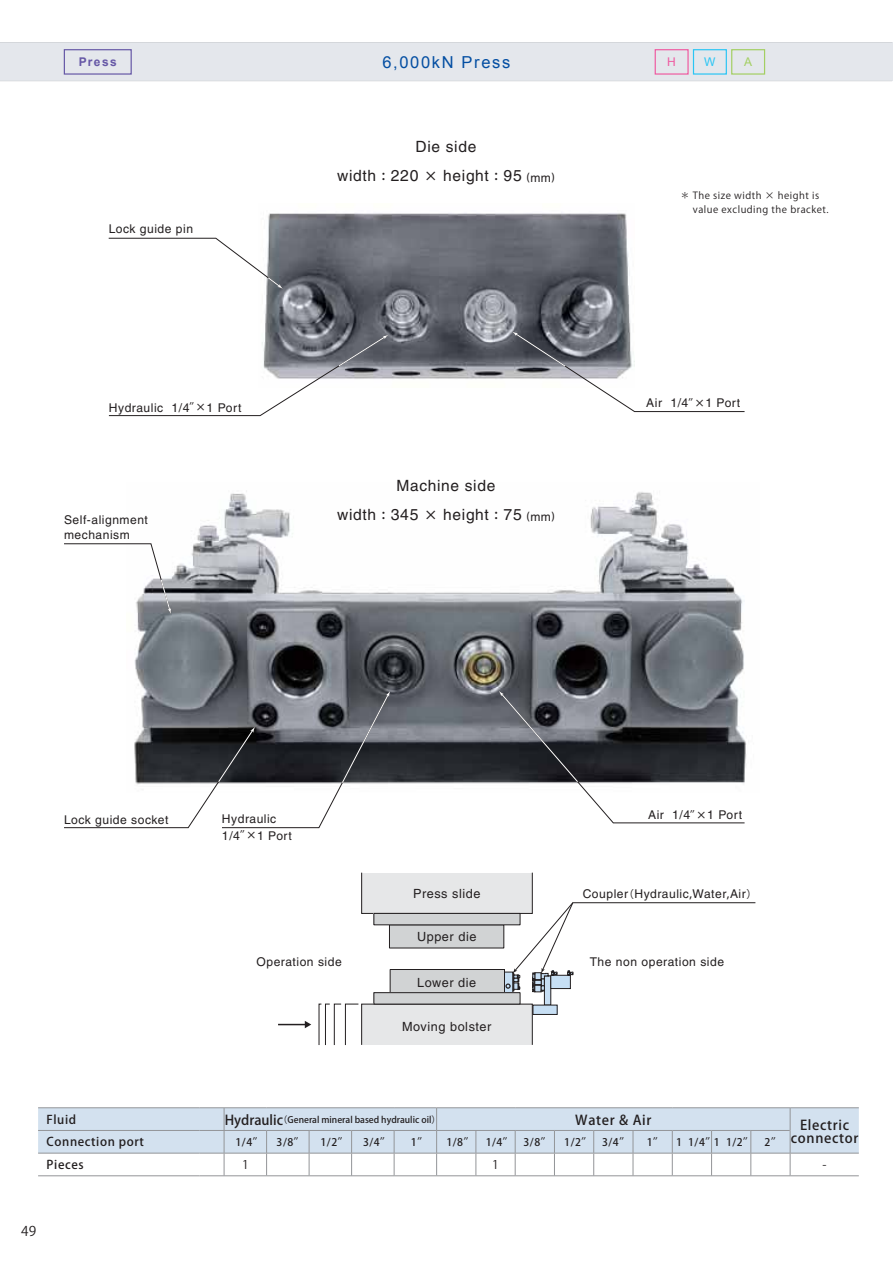
<style>
.page{position:relative;width:893px;height:1263px;background:#fff}
.page>*{position:absolute;margin:0;border:0;box-sizing:border-box;transform-origin:0 0}
.t1{font:16.5px "Arial";letter-spacing:.1em;color:#034ea2}
.t2{font:15.45px/29px "Helvetica";letter-spacing:.045em;color:#231f20;text-align:center}
.t3{font:13.5px "Koz Go Pro Medium 90 msp RKSJ H";letter-spacing:.05em;color:#231f20}
.t4{font:13.5px "Koz Go Pro Regular 90 msp RKSJ H";color:#231f20}
.t5{font:12.75px "Helvetica";letter-spacing:.045em;color:#231f20}
.t6{font:12px/16.5px "Helvetica";letter-spacing:.045em;color:#231f20}
.t7{font:12px "Koz Go Pro Medium 90 msp RKSJ H";letter-spacing:.05em;color:#231f20}
.t8{font:700 12px "Arial";letter-spacing:.12em;color:#6658a6}
.t9{font:12px "Koz Go Pro Regular 90 msp RKSJ H";color:#231f20}
.t10{font:12px "Arial";color:#ef5ba1}
.t11{font:12px "Arial";color:#2ac5f4}
.t12{font:12px "Arial";color:#a3cf62}
.t13{font:10.5px "Koz Go Pro Medium 90 msp RKSJ H";color:#231f20}
.t14{font:9.75px/13.5px "Koz Go Pro Regular 90 msp RKSJ H";letter-spacing:.05em;color:#231f20}
.t15{font:9px "Koz Go Pro Medium 90 msp RKSJ H";color:#231f20}
.s1{font-size:12.3px}
.s2{font-family:"Koz Go Pro Medium 90 msp RKSJ H";font-size:10.5px}
.s3{font-family:"Koz Go Pro Medium 90 msp RKSJ H";font-size:13.5px}
.s4{font-size:15.75px}
.s5{font-size:12px}
.s6{font-size:13.5px}
</style>
<div class="page">
<img style="left:265px;top:213px;width:366px;height:166px">
<img style="left:134px;top:491px;width:612px;height:293px">
<div style="left:533px;top:1005px;width:24px;height:9px;background:#c7dff4"></div>
<div style="left:533px;top:1005px;width:24px;height:10px;border:1px solid #231f20"></div>
<div style="left:362px;top:1004px;width:170px;height:41px;background:#e6e7e8"></div>
<div style="left:361px;top:1004px;width:171px;height:41px;border:1px solid #231f20"></div>
<div style="left:362px;top:873px;width:170px;height:40px;background:#e6e7e8"></div>
<div style="left:390px;top:970px;width:114px;height:23px;background:#d1d3d4"></div>
<div style="left:390px;top:969px;width:115px;height:24px;border:1px solid #231f20"></div>
<div style="left:374px;top:993px;width:146px;height:11px;background:#d1d3d4"></div>
<div style="left:374px;top:992px;width:146px;height:12px;border:1px solid #231f20"></div>
<div style="left:389px;top:925px;width:115px;height:23px;background:#d1d3d4"></div>
<div style="left:374px;top:913px;width:146px;height:12px;background:#d1d3d4"></div>
<div style="left:374px;top:913px;width:146px;height:12px;border:1px solid #231f20"></div>
<svg style="left:278px;top:1021px;width:33px;height:7px"></svg>
<svg style="left:319px;top:1004px;width:40px;height:41px"></svg>
<svg style="left:504px;top:902px;width:252px;height:103px"></svg>
<svg style="left:499px;top:691px;width:246px;height:132px"></svg>
<svg style="left:64px;top:543px;width:107px;height:71px"></svg>
<svg style="left:64px;top:691px;width:326px;height:137px"></svg>
<svg style="left:512px;top:332px;width:233px;height:80px"></svg>
<svg style="left:109px;top:335px;width:279px;height:81px"></svg>
<svg style="left:108px;top:238px;width:175px;height:51px"></svg>
<div style="left:0;top:42px;width:892px;height:39px;background:#e4e7ec"></div>
<svg style="left:0;top:81px;width:892px;height:1px"></svg>
<div style="left:655px;top:49px;width:34px;height:26px;border:1px solid #ef5ba1"></div>
<div style="left:693px;top:49px;width:34px;height:26px;border:1px solid #2ac5f4"></div>
<div style="left:731px;top:49px;width:34px;height:26px;border:1px solid #a3cf62"></div>
<div style="left:64px;top:49px;width:68px;height:26px;border:1px solid #6658a6"></div>
<hr style="left:309px;top:1176px;width:85px;height:1px;background:#939598">
<hr style="left:394px;top:1176px;width:43px;height:1px;background:#939598">
<hr style="left:476px;top:1176px;width:39px;height:1px;background:#939598">
<hr style="left:515px;top:1176px;width:118px;height:1px;background:#939598">
<hr style="left:633px;top:1176px;width:39px;height:1px;background:#939598">
<hr style="left:672px;top:1176px;width:118px;height:1px;background:#939598">
<hr style="left:790px;top:1176px;width:69px;height:1px;background:#939598">
<hr style="left:38px;top:1107px;width:162px;height:1px;background:#939598">
<hr style="left:200px;top:1107px;width:67px;height:1px;background:#939598">
<hr style="left:267px;top:1107px;width:127px;height:1px;background:#939598">
<hr style="left:394px;top:1107px;width:43px;height:1px;background:#939598">
<hr style="left:437px;top:1107px;width:78px;height:1px;background:#939598">
<hr style="left:515px;top:1107px;width:118px;height:1px;background:#939598">
<hr style="left:633px;top:1107px;width:39px;height:1px;background:#939598">
<hr style="left:672px;top:1107px;width:118px;height:1px;background:#939598">
<hr style="left:790px;top:1107px;width:69px;height:1px;background:#939598">
<svg style="left:38px;top:1108px;width:821px;height:68px"></svg>
<hr style="left:437px;top:1153px;width:39px;height:1px;background:#939598">
<hr style="left:38px;top:1176px;width:162px;height:1px;background:#939598">
<hr style="left:200px;top:1176px;width:67px;height:1px;background:#939598">
<hr style="left:267px;top:1176px;width:42px;height:1px;background:#939598">
<hr style="left:437px;top:1176px;width:39px;height:1px;background:#939598">
<p class="t8" style="left:79px;top:55px;width:40px">Press</p>
<h1 class="t1" style="left:382px;top:53px;width:129px">6,000kN Press</h1>
<p class="t10" style="left:667px;top:56px;width:10px">H</p>
<p class="t11" style="left:704px;top:56px;width:13px">W</p>
<p class="t12" style="left:744px;top:56px;width:10px">A</p>
<p class="t6" style="left:109px;top:222px;width:86px">Lock guide pin</p>
<p class="t6" style="left:109px;top:400px;width:134px">Hydraulic <span class="s1">1</span>/<span class="s1">4</span><span class="s2">″×</span><span class="s1">1</span> Port</p>
<p class="t6" style="left:64px;top:513px;width:85px;line-height:15px">Self-alignment mechanism</p>
<p class="t2" style="left:337px;top:134px;width:219px">Die side<br>width <span class="s3">:</span> <span class="s4">220</span> <span class="s3">×</span> height <span class="s3">:</span> <span class="s4">95</span> <span class="s2">(</span><span class="s5">mm</span><span class="s2">)</span></p>
<p class="t2" style="left:337px;top:473px;width:219px">Machine side<br>width <span class="s3">:</span> <span class="s4">345</span> <span class="s3">×</span> height <span class="s3">:</span> <span class="s4">75</span> <span class="s2">(</span><span class="s5">mm</span><span class="s2">)</span></p>
<p class="t14" style="left:693px;top:190px;width:137px;text-indent:-13px">＊ The size width × height is value excluding the bracket.</p>
<p class="t6" style="left:646px;top:396px;width:95px">Air <span class="s1">1</span>/<span class="s1">4</span><span class="s2">″×</span><span class="s1">1</span> Port</p>
<p class="t6" style="left:64px;top:812px;width:106px">Lock guide socket</p>
<p class="t6" style="left:222px;top:812px;width:71px">Hydraulic<br><span class="s1">1</span>/<span class="s1">4</span><span class="s2">″×</span><span class="s1">1</span> Port</p>
<p class="t6" style="left:648px;top:808px;width:95px">Air <span class="s1">1</span>/<span class="s1">4</span><span class="s2">″×</span><span class="s1">1</span> Port</p>
<p class="t5" style="left:413px;top:888px;width:69px">Press slide</p>
<p class="t6" style="left:583px;top:887px;width:176px">Coupler<span class="s2">（</span>Hydraulic<span class="s2">,</span>Water<span class="s2">,</span>Air<span class="s2">）</span></p>
<p class="t5" style="left:417px;top:931px;width:61px">Upper die</p>
<p class="t6" style="left:257px;top:955px;width:87px">Operation side</p>
<p class="t6" style="left:590px;top:955px;width:136px">The non operation side</p>
<p class="t5" style="left:417px;top:977px;width:61px">Lower die</p>
<p class="t5" style="left:402px;top:1022px;width:91px">Moving bolster</p>
<p class="t7" style="left:47px;top:1115px;width:31px">Fluid</p>
<p class="t15" style="left:225px;top:1117px;width:217px"><span class="s6">Hydraulic</span>（General mineral based hydraulic oil）</p>
<p class="t3" style="left:575px;top:1115px;width:78px">Water &amp; Air</p>
<p class="t3" style="left:800px;top:1119px;width:51px">Electric</p>
<p class="t7" style="left:47px;top:1137px;width:99px">Connection port</p>
<p class="t3" style="left:791px;top:1133px;width:69px">connector</p>
<p class="t13" style="left:235px;top:1138px;width:29px">1/4″</p>
<p class="t13" style="left:277px;top:1138px;width:29px">3/8″</p>
<p class="t13" style="left:320px;top:1138px;width:29px">1/2″</p>
<p class="t13" style="left:363px;top:1138px;width:29px">3/4″</p>
<p class="t13" style="left:411px;top:1138px;width:18px">1″</p>
<p class="t13" style="left:446px;top:1138px;width:185px">1/8″ 1/4″ 3/8″ 1/2″ 3/4″</p>
<p class="t13" style="left:647px;top:1138px;width:136px">1″ 1 1/4″1 1/2″ 2″</p>
<p class="t7" style="left:47px;top:1160px;width:39px">Pieces</p>
<p class="t9" style="left:242px;top:1160px;width:8px">1</p>
<p class="t9" style="left:492px;top:1160px;width:8px">1</p>
<p class="t9" style="left:822px;top:1160px;width:6px">-</p>
<p class="t4" style="left:21px;top:1226px;width:16px">49</p>
</div>
